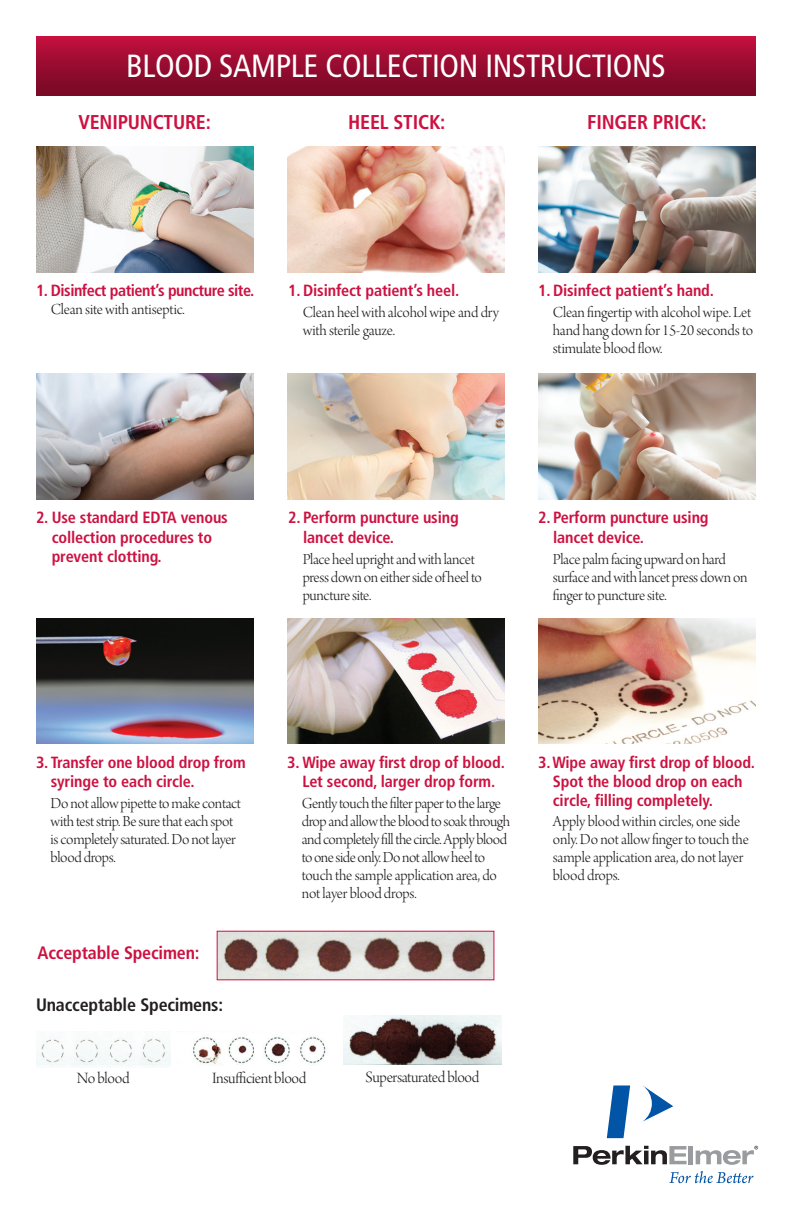
<style>
.page{position:relative;width:792px;height:1224px;background:#fff}
.page>*{position:absolute;margin:0;border:0;box-sizing:border-box;transform-origin:0 0}
.t1{font:condensed 32px "Frutiger LT Com";letter-spacing:-.01em;color:#fff}
.t2{font:700 condensed 20px "Frutiger LT Com";letter-spacing:-.01em;color:#cd1141}
.t3{font:700 condensed 18px "Frutiger LT Com";letter-spacing:-.01em;color:#231f20}
.t4{font:700 condensed 18px "Frutiger LT Com";letter-spacing:-.01em;color:#cd1141}
.t5{font:16.6px "Arno Pro Light Display";letter-spacing:-.02em;color:#231f20}
.t6{font:16.2px/18px "Arno Pro Light Display";letter-spacing:-.02em;color:#231f20}
.t7{font:700 condensed 16.2px/19.4px "Frutiger LT Com";letter-spacing:-.01em;color:#cd1141}
.t8{font:700 condensed 16.2px/18px "Frutiger LT Com";letter-spacing:-.03em;color:#cd1141}
.s1{font-family:"Arno Pro Light Display";font-weight:400;font-stretch:normal;color:#231f20}
</style>
<div class="page">
<div style="left:36px;top:36px;width:720px;height:59px;background:linear-gradient(to bottom,#c3103e,#730924)"></div>
<svg style="left:573px;top:1146px;width:114px;height:19px"></svg>
<hr style="left:689px;top:1146px;width:4px;height:18px;background:#999b9e">
<svg style="left:643px;top:1086px;width:30px;height:36px"></svg>
<svg style="left:607px;top:1086px;width:23px;height:52px"></svg>
<svg style="left:696px;top:1146px;width:62px;height:19px"></svg>
<svg style="left:669px;top:1171px;width:85px;height:12px"></svg>
<img style="left:538px;top:147px;width:217px;height:125px">
<img style="left:36px;top:147px;width:218px;height:125px">
<img style="left:538px;top:374px;width:218px;height:125px">
<img style="left:36px;top:374px;width:218px;height:125px">
<img style="left:538px;top:618px;width:218px;height:125px">
<img style="left:36px;top:618px;width:218px;height:125px">
<img style="left:219px;top:933px;width:273px;height:45px">
<img style="left:36px;top:1037px;width:135px;height:29px">
<img style="left:193px;top:1037px;width:133px;height:27px">
<img style="left:344px;top:1016px;width:157px;height:49px">
<img style="left:287px;top:147px;width:218px;height:125px">
<img style="left:287px;top:374px;width:218px;height:125px">
<img style="left:287px;top:618px;width:218px;height:125px">
<p class="t1" style="left:126px;top:47px;width:541px">BLOOD SAMPLE COLLECTION INSTRUCTIONS</p>
<p class="t2" style="left:79px;top:110px;width:134px">VENIPUNCTURE:</p>
<p class="t2" style="left:348px;top:110px;width:99px">HEEL STICK:</p>
<p class="t2" style="left:587px;top:110px;width:121px">FINGER PRICK:</p>
<p class="t8" style="left:51px;top:282px;width:205px;text-indent:-15px">1. Disinfect patient’s puncture site.<br><span class="s1">Clean site with antiseptic.</span></p>
<p class="t7" style="left:288px;top:281px;width:173px">1. Disinfect patient’s heel.</p>
<p class="t6" style="left:303px;top:305px;width:198px">Clean heel with alcohol wipe and dry with sterile gauze.</p>
<p class="t7" style="left:538px;top:281px;width:177px">1. Disinfect patient’s hand.</p>
<p class="t6" style="left:553px;top:305px;width:202px;text-align:justify">Clean fingertip with alcohol wipe. Let hand hang down for 15-20 seconds to stimulate blood flow.</p>
<p class="t7" style="left:52px;top:508px;width:178px;text-indent:-16px">2. Use standard EDTA venous collection procedures to prevent clotting.</p>
<p class="t7" style="left:303px;top:508px;width:157px;text-indent:-15px">2. Perform puncture using lancet device.</p>
<p class="t6" style="left:303px;top:551px;width:181px">Place heel upright and with lancet press down on either side of heel to puncture site.</p>
<p class="t7" style="left:553px;top:508px;width:157px;text-indent:-15px">2. Perform puncture using lancet device.</p>
<p class="t6" style="left:553px;top:551px;width:196px">Place palm facing upward on hard surface and with lancet press down on finger to puncture site.</p>
<p class="t7" style="left:51px;top:752px;width:196px;text-indent:-15px">3. Transfer one blood drop from syringe to each circle.</p>
<p class="t6" style="left:51px;top:795px;width:192px">Do not allow pipette to make contact with test strip. Be sure that each spot is completely saturated. Do not layer blood drops.</p>
<p class="t4" style="left:38px;top:942px;width:163px">Acceptable Specimen:</p>
<p class="t3" style="left:36px;top:994px;width:189px">Unacceptable Specimens:</p>
<p class="t7" style="left:287px;top:752px;width:219px;text-align:center">3. Wipe away first drop of blood.<br>Let second, larger drop form.</p>
<p class="t6" style="left:302px;top:795px;width:210px">Gently touch the filter paper to the large drop and allow the blood to soak through and completely fill the circle. Apply blood to one side only. Do not allow heel to touch the sample application area, do not layer blood drops.</p>
<p class="t5" style="left:77px;top:1069px;width:54px">No blood</p>
<p class="t5" style="left:212px;top:1069px;width:96px">Insufficient blood</p>
<p class="t5" style="left:366px;top:1068px;width:115px">Supersaturated blood</p>
<p class="t7" style="left:553px;top:752px;width:204px;text-indent:-15px">3. Wipe away first drop of blood.<br>Spot the blood drop on each circle, filling completely.</p>
<p class="t6" style="left:553px;top:813px;width:198px">Apply blood within circles, one side only. Do not allow finger to touch the sample application area, do not layer blood drops.</p>
</div>
